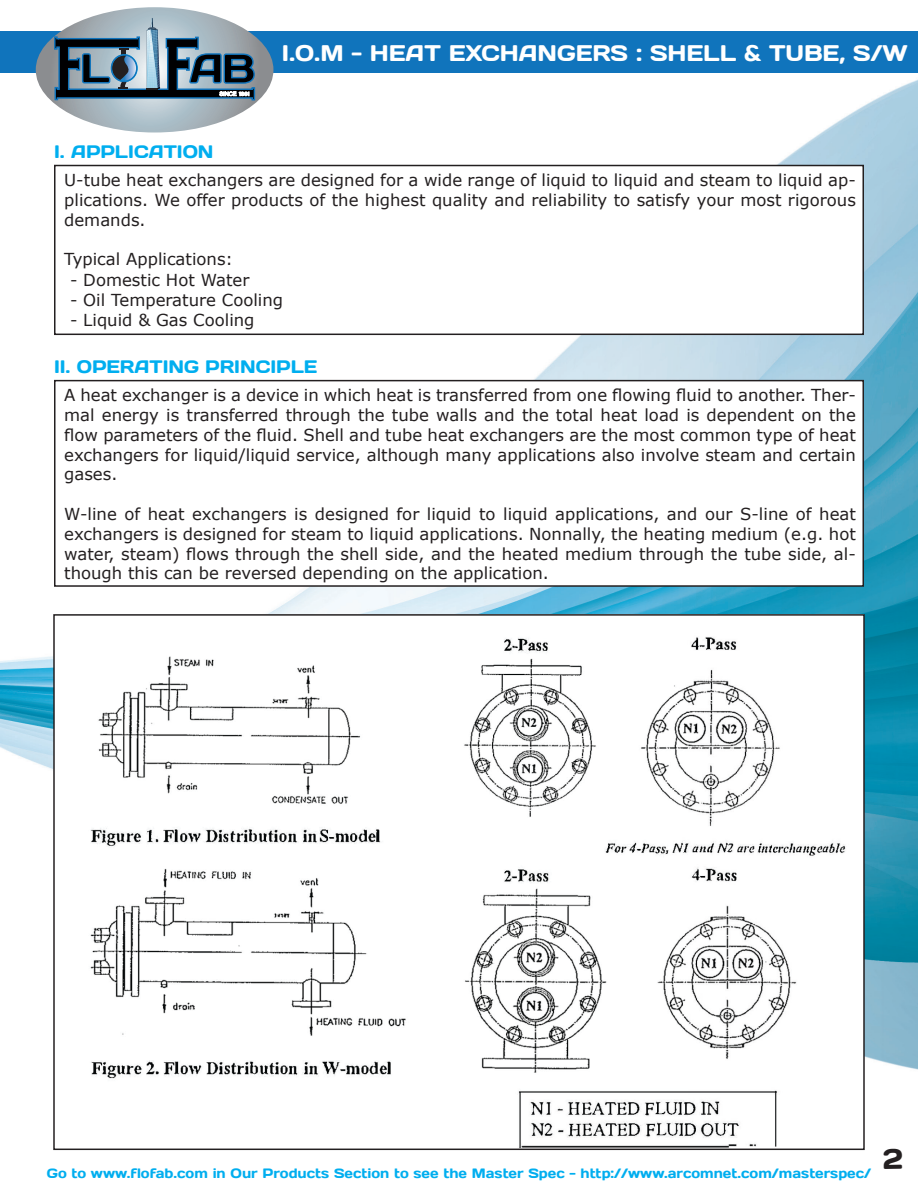
<style>
.page{position:relative;width:918px;height:1188px;background:#fff}
.page>*{position:absolute;margin:0;border:0;box-sizing:border-box;transform-origin:0 0}
.t1{font:22.5px "Days";color:#fff}
.t2{font:18px "Days";color:#00aeef}
.t3{font:16.5px/19.8px "Verdana";color:#231f20;text-align:justify}
.t4{font:13.5px "Days";color:#00aeef}
</style>
<div class="page">
<img style="left:0;top:72px;width:918px;height:1079px">
<div style="left:2px;top:31px;width:916px;height:41px;background:#1074bc"></div>
<hr style="left:0;top:31px;width:2px;height:41px;background:#1074bc">
<svg style="left:36px;top:7px;width:237px;height:126px"></svg>
<div style="left:55px;top:166px;width:808px;height:168px;background:#fff"></div>
<div style="left:54px;top:165px;width:810px;height:170px;border:2px solid #231f20"></div>
<div style="left:55px;top:381px;width:808px;height:205px;background:#fff"></div>
<div style="left:54px;top:380px;width:810px;height:207px;border:2px solid #231f20"></div>
<img style="left:56px;top:617px;width:806px;height:530px">
<svg style="left:884px;top:1149px;width:18px;height:2px"></svg>
<p class="t2" style="left:54px;top:140px;width:161px">I. APPLICATION</p>
<p class="t1" style="left:282px;top:38px;width:627px">I.O.M - HEAT EXCHANGERS : SHELL &amp; TUBE, S/W</p>
<p class="t3" style="left:64px;top:170px;width:793px">U-tube heat exchangers are designed for a wide range of liquid to liquid and steam to liquid ap&shy;plications. We offer products of the highest quality and reliability to satisfy your most rigorous demands.</p>
<p class="t3" style="left:64px;top:249px;width:170px">Typical Applications:</p>
<p class="t3" style="left:70px;top:270px;width:181px">- Domestic Hot Water</p>
<p class="t3" style="left:70px;top:290px;width:215px">- Oil Temperature Cooling</p>
<p class="t3" style="left:70px;top:310px;width:186px">- Liquid &amp; Gas Cooling</p>
<p class="t2" style="left:54px;top:355px;width:265px">II. OPERATING PRINCIPLE</p>
<p class="t3" style="left:64px;top:385px;width:793px">A heat exchanger is a device in which heat is transferred from one flowing fluid to another. Ther&shy;mal energy is transferred through the tube walls and the total heat load is dependent on the flow parameters of the fluid. Shell and tube heat exchangers are the most common type of heat exchangers for liquid/liquid service, although many applications also involve steam and certain gases.</p>
<p class="t3" style="left:64px;top:504px;width:793px">W-line of heat exchangers is designed for liquid to liquid applications, and our S-line of heat exchangers is designed for steam to liquid applications. Nonnally, the heating medium (e.g. hot water, steam) flows through the shell side, and the heated medium through the tube side, al&shy;though this can be reversed depending on the application.</p>
<p class="t4" style="left:47px;top:1165px;width:826px">Go to www.flofab.com in Our Products Section to see the Master Spec - http://www.arcomnet.com/masterspec/</p>
</div>
